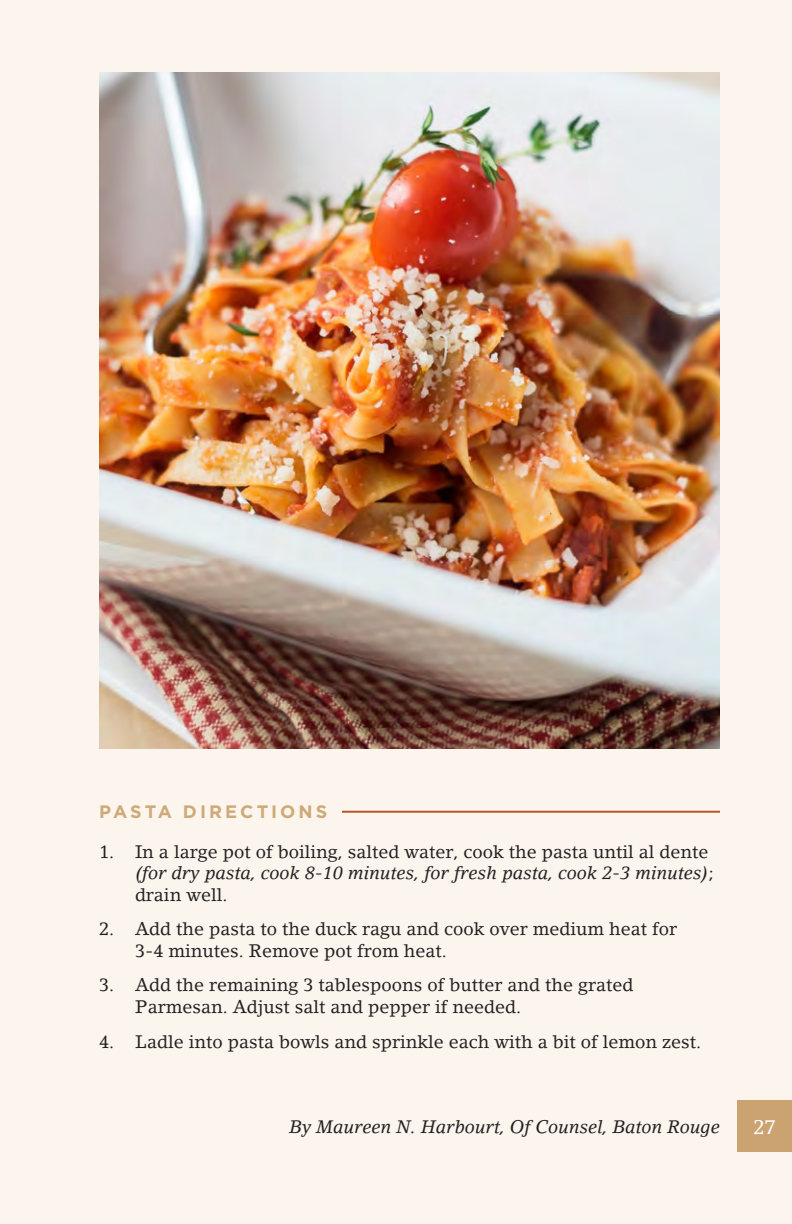
<style>
.page{position:relative;width:792px;height:1224px;background:#fbf5ee}
.page>*{position:absolute;margin:0;border:0;box-sizing:border-box;transform-origin:0 0}
.Footer_Page_Number{font:20px "Lino Letter";color:#fff}
.t1{font:18px/21.6px "Lino Letter";color:#231f20}
.Right_Recipe_Credit{font:italic 18px "Lino Letter";color:#231f20}
.Directions_Headline{font:700 18px "Gotham";letter-spacing:.165em;color:#ceaa78}
.s1{font-style:italic}
</style>
<div class="page">
<div style="left:737px;top:1101px;width:55px;height:51px;background:#cba370"></div>
<img style="left:99px;top:72px;width:621px;height:677px">
<hr style="left:342px;top:811px;width:378px;height:2px;background:#b85629">
<p class="Directions_Headline" style="left:99px;top:800px;width:230px">PASTA DIRECTIONS</p>
<p class="t1" style="left:135px;top:840px;width:580px;text-indent:-36px">1. In a large pot of boiling, salted water, cook the pasta until al dente <span class="s1">(for dry pasta, cook 8-10 minutes, for fresh pasta, cook 2-3 minutes)</span>; drain well.</p>
<p class="t1" style="left:135px;top:918px;width:544px;text-indent:-36px">2. Add the pasta to the duck ragu and cook over medium heat for<br>3-4 minutes. Remove pot from heat.</p>
<p class="t1" style="left:135px;top:974px;width:500px;text-indent:-36px">3. Add the remaining 3 tablespoons of butter and the grated<br>Parmesan. Adjust salt and pepper if needed.</p>
<p class="t1" style="left:99px;top:1030px;width:604px">4. Ladle into pasta bowls and sprinkle each with a bit of lemon zest.</p>
<p class="Right_Recipe_Credit" style="left:290px;top:1116px;width:432px">By Maureen N. Harbourt, Of Counsel, Baton Rouge</p>
<p class="Footer_Page_Number" style="left:754px;top:1115px;width:24px">27</p>
</div>
